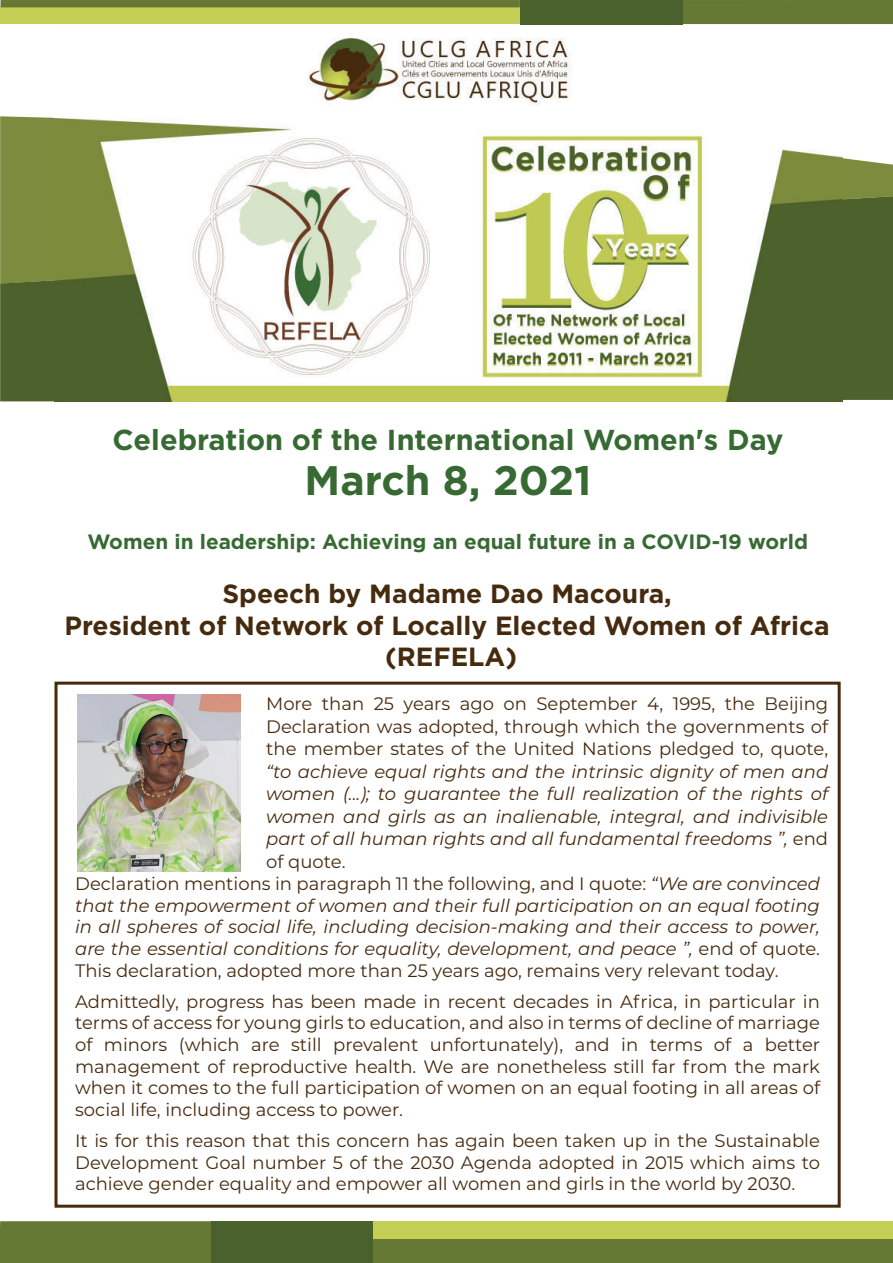
<style>
.page{position:relative;width:893px;height:1263px;background:#fff}
.page>*{position:absolute;margin:0;border:0;box-sizing:border-box;transform-origin:0 0}
.t1{font:700 41.25px "Gotham";color:#376a33}
.t2{font:700 28.8px "Gotham";color:#376a33}
.t3{font:700 26.25px/31.5px "Gotham";color:#462a0e;text-align:center}
.t4{font:700 20.7px "Gotham";color:#376a33}
.t5{font:18px/21.6px "Montserrat";color:#462a0e;text-align:justify}
.t6{font:italic 18px/21.6px "Montserrat";color:#462a0e;text-align:justify}
.s1{font-style:normal}
</style>
<div class="page">
<div style="left:0;top:1221px;width:211px;height:42px;background:#657834"></div>
<div style="left:211px;top:1221px;width:81px;height:42px;background:#4b612b"></div>
<div style="left:292px;top:1221px;width:82px;height:42px;background:#4b612b"></div>
<div style="left:374px;top:1221px;width:519px;height:18px;background:#c5ce54"></div>
<div style="left:374px;top:1239px;width:519px;height:24px;background:#657834"></div>
<div style="left:54px;top:682px;width:787px;height:526px;border:3px solid #462a0e"></div>
<svg style="left:842px;top:158px;width:51px;height:242px"></svg>
<svg style="left:0;top:116px;width:54px;height:285px"></svg>
<img style="left:78px;top:695px;width:162px;height:176px">
<img style="left:54px;top:24px;width:788px;height:378px">
<div style="left:682px;top:0;width:211px;height:24px;background:#657834"></div>
<div style="left:601px;top:0;width:81px;height:24px;background:#4b612b"></div>
<div style="left:520px;top:0;width:81px;height:24px;background:#4b612b"></div>
<div style="left:1px;top:7px;width:519px;height:17px;background:#c5ce54"></div>
<div style="left:0;top:0;width:520px;height:7px;background:#657834"></div>
<h2 class="t2" style="left:113px;top:423px;width:672px">Celebration of the International Women's Day</h2>
<h1 class="t1" style="left:305px;top:457px;width:288px">March 8, 2021</h1>
<p class="t4" style="left:87px;top:530px;width:722px">Women in leadership: Achieving an equal future in a COVID-19 world</p>
<h3 class="t3" style="left:64px;top:577px;width:767px">Speech by Madame Dao Macoura,<br>President of Network of Locally Elected Women of Africa (REFELA)</h3>
<p class="t5" style="left:266px;top:692px;width:564px;line-height:22.5px">More than 25 years ago on September 4, 1995, the Beijing Declaration was adopted, through which the governments of the member states of the United Nations pledged to, quote,</p>
<p class="t6" style="left:266px;top:759px;width:564px;line-height:22.5px">“to achieve equal rights and the intrinsic dignity of men and women (...); to guarantee the full realization of the rights of women and girls as an inalienable, integral, and indivisible part of all human rights and all fundamental freedoms ”, <span class="s1">end of quote.</span></p>
<p class="t6" style="left:75px;top:872px;width:746px"><span class="s1">Declaration mentions in paragraph 11 the following, and I quote:</span> “We are convinced that the empowerment of women and their full participation on an equal footing in all spheres of social life, including decision-making and their access to power, are the essential conditions for equality, development, and peace ”, <span class="s1">end of quote.<br>This declaration, adopted more than 25 years ago, remains very relevant today.</span></p>
<p class="t5" style="left:75px;top:990px;width:746px">Admittedly, progress has been made in recent decades in Africa, in particular in terms of access for young girls to education, and also in terms of decline of marriage of minors (which are still prevalent unfortunately), and in terms of a better management of reproductive health. We are nonetheless still far from the mark when it comes to the full participation of women on an equal footing in all areas of social life, including access to power.</p>
<p class="t5" style="left:75px;top:1129px;width:746px">It is for this reason that this concern has again been taken up in the Sustainable Development Goal number 5 of the 2030 Agenda adopted in 2015 which aims to achieve gender equality and empower all women and girls in the world by 2030.</p>
</div>
